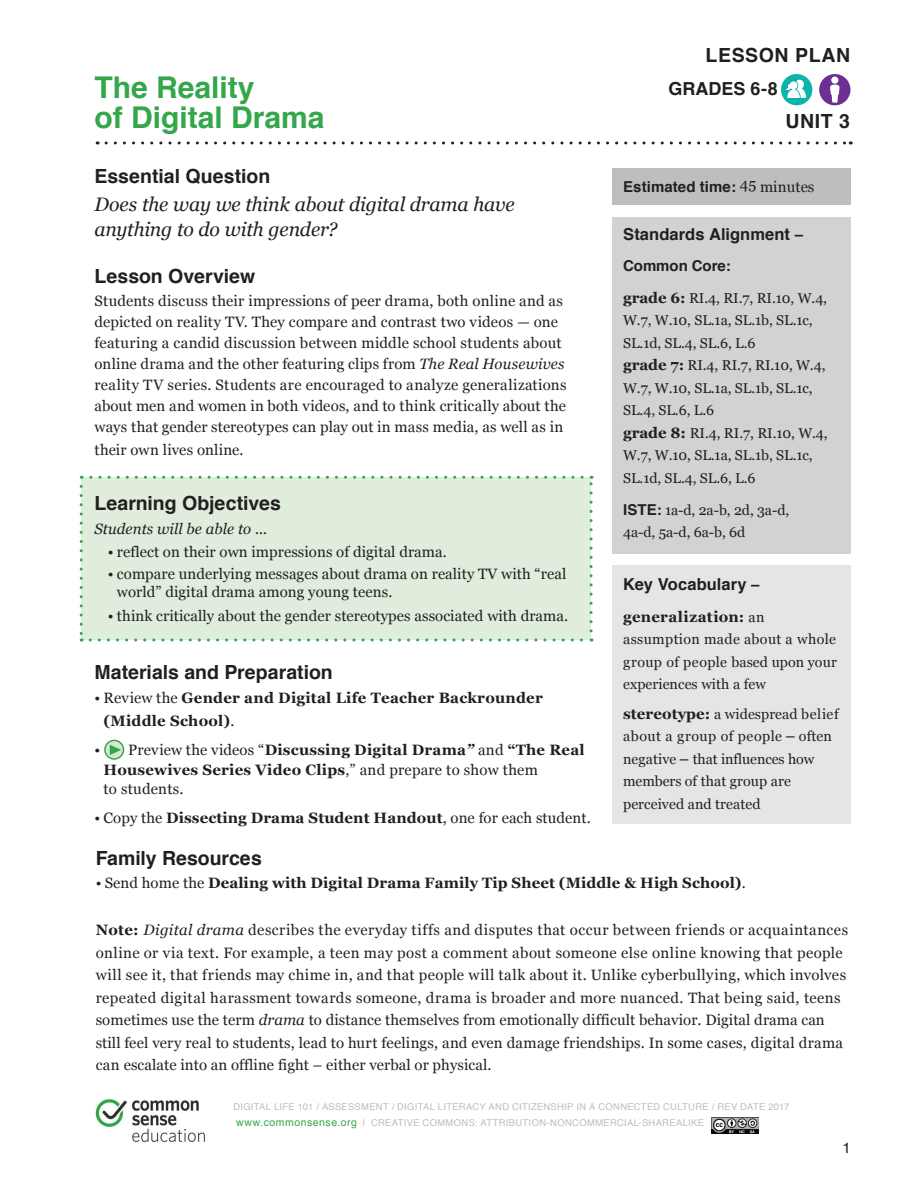
<style>
.page{position:relative;width:918px;height:1188px;background:#fff}
.page>*{position:absolute;margin:0;border:0;box-sizing:border-box;transform-origin:0 0}
.t1{font:700 30px/30px "Helvetica";color:#33a749}
.t2{font:700 19.5px "Helvetica";color:#231f20}
.t3{font:italic 19.5px/25.5px "Georgia";letter-spacing:-.01em;color:#231f20}
.t4{font:700 19.5px "Helvetica";letter-spacing:.03em;color:#231f20}
.t5{font:700 18px "Helvetica";color:#231f20}
.Small_Header{font:700 16.5px "Helvetica";letter-spacing:.005em;color:#231f20}
.Text{font:15px/21px "Georgia";letter-spacing:.01em;color:#231f20}
.Text-2{font:700 15px/19.5px "Georgia";letter-spacing:.015em;color:#231f20}
.Text-3{font:700 15px "Helvetica";letter-spacing:.005em;color:#231f20}
.Text-4{font:italic 15px "Georgia";letter-spacing:.005em;color:#231f20}
.t6{font:15px "Helvetica";color:#231f20}
.Text-5{font:14.25px/22.5px "Georgia";letter-spacing:.005em;color:#231f20}
.t7{font:9.3px "Helvetica";letter-spacing:.035em;color:#bcbdc0}
.s1{font-style:italic}
.s2{font-family:"Georgia";font-weight:400}
.s3{font-size:15px}
.s4{font-weight:700;font-size:15px}
.s5{font-family:"Helvetica";font-weight:700;font-size:15px}
.s6{font-weight:400;font-size:14.25px}
.s7{font-weight:700}
.s8{font-weight:400}
.s9{font-size:10.5px;color:#33a749}
</style>
<div class="page">
<svg style="left:106px;top:141px;width:745px;height:3px"></svg>
<div style="left:819px;top:74px;width:31px;height:31px;background:#6d2f91;border-radius:50%"></div>
<div style="left:831px;top:77px;width:7px;height:7px;background:#fff;border-radius:50%"></div>
<svg style="left:830px;top:85px;width:10px;height:18px"></svg>
<div style="left:781px;top:74px;width:31px;height:31px;background:#0ab3ac;border-radius:50%"></div>
<svg style="left:786px;top:80px;width:20px;height:18px"></svg>
<img style="left:712px;top:1117px;width:47px;height:17px">
<img style="left:95px;top:1099px;width:110px;height:44px">
<div style="left:81px;top:477px;width:510px;height:163px;background:#e0eddc"></div>
<svg style="left:80px;top:486px;width:3px;height:156px"></svg>
<svg style="left:90px;top:639px;width:502px;height:3px"></svg>
<svg style="left:590px;top:476px;width:3px;height:155px"></svg>
<svg style="left:81px;top:476px;width:501px;height:3px"></svg>
<div style="left:612px;top:168px;width:238px;height:37px;background:#bcbec0"></div>
<div style="left:612px;top:217px;width:238px;height:337px;background:#d0d2d3"></div>
<div style="left:612px;top:566px;width:238px;height:258px;background:#e4e5e6"></div>
<svg style="left:105px;top:740px;width:19px;height:19px"></svg>
<div style="left:104px;top:740px;width:20px;height:20px;border:1px solid #33a749;border-radius:50%"></div>
<svg style="left:110px;top:745px;width:11px;height:10px"></svg>
<h1 class="t1" style="left:94px;top:73px;width:232px">The Reality<br>of Digital Drama</h1>
<h2 class="t4" style="left:706px;top:40px;width:146px">LESSON PLAN</h2>
<p class="t5" style="left:669px;top:74px;width:111px">GRADES 6-8</p>
<h2 class="t2" style="left:785px;top:105px;width:66px">UNIT 3</h2>
<p class="t2" style="left:94px;top:161px;width:177px">Essential Question</p>
<p class="t3" style="left:94px;top:190px;width:422px">Does the way we think about digital drama have anything to do with gender?</p>
<p class="t2" style="left:94px;top:261px;width:162px">Lesson Overview</p>
<p class="Text" style="left:94px;top:290px;width:474px">Students discuss their impressions of peer drama, both online and as depicted on reality TV. They compare and contrast two videos — one featuring a candid discussion between middle school students about online drama and the other featuring clips from <span class="s1">The Real Housewives </span>reality TV series. Students are encouraged to analyze generalizations about men and women in both videos, and to think critically about the ways that gender stereotypes can play out in mass media, as well as in</p>
<p class="Text" style="left:94px;top:439px;width:151px">their own lives online.</p>
<p class="Text-3" style="left:623px;top:174px;width:193px">Estimated time: <span class="s2">45 minutes</span></p>
<p class="Small_Header" style="left:623px;top:220px;width:181px">Standards Alignment <span class="s3">–</span></p>
<p class="Text-3" style="left:623px;top:254px;width:109px">Common Core:</p>
<p class="Text-5" style="left:623px;top:286px;width:206px"><span class="s4">grade 6:</span> RI.4, RI.7, RI.10, W.4,<br>W.7, W.10, SL.1a, SL.1b, SL.1c,<br>SL.1d, SL.4, SL.6, L.6<br><span class="s4">grade 7:</span> RI.4, RI.7, RI.10, W.4,<br>W.7, W.10, SL.1a, SL.1b, SL.1c,<br>SL.4, SL.6, L.6<br><span class="s4">grade 8:</span> RI.4, RI.7, RI.10, W.4,<br>W.7, W.10, SL.1a, SL.1b, SL.1c,<br>SL.1d, SL.4, SL.6, L.6</p>
<p class="Text-5" style="left:623px;top:498px;width:168px"><span class="s5">ISTE:</span> 1a-d, 2a-b, 2d, 3a-d,<br>4a-d, 5a-d, 6a-b, 6d</p>
<p class="Small_Header" style="left:623px;top:571px;width:138px">Key Vocabulary <span class="s3">–</span></p>
<p class="Text-2" style="left:623px;top:606px;width:143px">generalization: <span class="s6">an</span></p>
<p class="Text-5" style="left:623px;top:628px;width:215px;text-align:justify">assumption made about a whole group of people based upon your experiences with a few</p>
<p class="Text-5" style="left:623px;top:702px;width:217px"><span class="s4">stereotype:</span> a widespread belief about a group of people <span class="s7">–</span> often negative <span class="s7">–</span> that influences how members of that group are perceived and treated</p>
<p class="t2" style="left:94px;top:487px;width:188px">Learning Objectives</p>
<p class="Text-4" style="left:94px;top:518px;width:174px">Students will be able to ...</p>
<p class="Text" style="left:108px;top:540px;width:340px">• reflect on their own impressions of digital drama.</p>
<p class="Text" style="left:117px;top:564px;width:451px;line-height:18px;text-indent:-9px">• compare underlying messages about drama on reality TV with “real world” digital drama among young teens.</p>
<p class="Text" style="left:108px;top:605px;width:462px">• think critically about the gender stereotypes associated with drama.</p>
<p class="t2" style="left:94px;top:656px;width:240px">Materials and Preparation</p>
<p class="Text-2" style="left:104px;top:686px;width:441px;line-height:22.5px;text-indent:-9px"><span class="s8">• Review the</span> Gender and Digital Life Teacher Backrounder (Middle School)<span class="s8">.</span></p>
<p class="Text-2" style="left:104px;top:740px;width:483px;text-indent:-9px"><span class="s8">• Preview the videos “</span>Discussing Digital Drama<span class="s1">”</span> <span class="s8">and</span> “The Real<br>Housewives Series Video Clips<span class="s8">,” and prepare to show them<br>to students.</span></p>
<p class="Text-2" style="left:94px;top:808px;width:498px"><span class="s8">• Copy the</span> Dissecting Drama Student Handout<span class="s8">, one for each student.</span></p>
<p class="t2" style="left:96px;top:843px;width:168px">Family Resources</p>
<p class="Text-2" style="left:96px;top:873px;width:652px"><span class="s8">• Send home the</span> Dealing with Digital Drama Family Tip Sheet (Middle &amp; High School)<span class="s8">.</span></p>
<p class="Text" style="left:96px;top:918px;width:754px;line-height:22.5px"><span class="s7">Note:</span> <span class="s1">Digital drama</span> describes the everyday tiffs and disputes that occur between friends or acquaintances online or via text. For example, a teen may post a comment about someone else online knowing that people will see it, that friends may chime in, and that people will talk about it. Unlike cyberbullying, which involves repeated digital harassment towards someone, drama is broader and more nuanced. That being said, teens sometimes use the term <span class="s1">drama</span> to distance themselves from emotionally difficult behavior. Digital drama can still feel very real to students, lead to hurt feelings, and even damage friendships. In some cases, digital drama can escalate into an offline fight – either verbal or physical.</p>
<p class="t7" style="left:233px;top:1100px;width:558px">DIGITAL LIFE 101 / ASSESSMENT / DIGITAL LITERACY AND CITIZENSHIP IN A CONNECTED CULTURE / REV DATE 2017</p>
<p class="t7" style="left:236px;top:1116px;width:469px"><span class="s9">www.commonsense.org</span> | CREATIVE COMMONS: ATTRIBUTION-NONCOMMERCIAL-SHAREALIKE</p>
<p class="t6" style="left:842px;top:1137px;width:10px">1</p>
</div>
